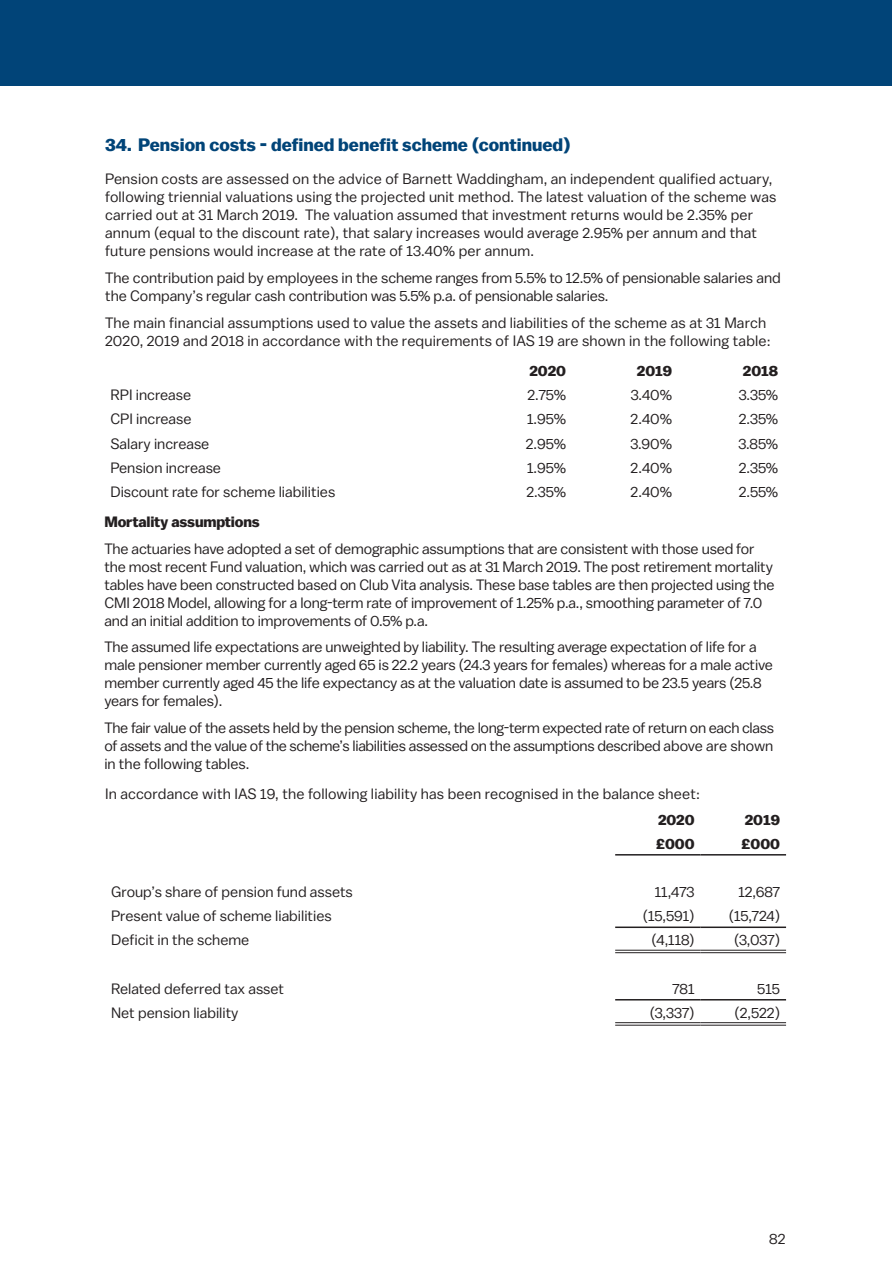
<style>
.page{position:relative;width:892px;height:1264px;background:#fff}
.page>*{position:absolute;margin:0;border:0;box-sizing:border-box;transform-origin:0 0}
.t1{font:700 18px "Balto";color:#014478}
.t2{font:15px/18px "Balto";letter-spacing:-.005em;color:#231f20}
.t3{font:700 15px "Balto";letter-spacing:-.01em;color:#231f20}
</style>
<div class="page">
<div style="left:0;top:0;width:892px;height:85px;background:#014478"></div>
<hr style="left:615px;top:854px;width:85px;height:1px;background:#231f20">
<hr style="left:700px;top:854px;width:86px;height:1px;background:#231f20">
<hr style="left:615px;top:950px;width:85px;height:1px;background:#231f20">
<hr style="left:615px;top:952px;width:85px;height:1px;background:#231f20">
<hr style="left:700px;top:950px;width:86px;height:1px;background:#231f20">
<hr style="left:700px;top:952px;width:86px;height:1px;background:#231f20">
<hr style="left:615px;top:926px;width:85px;height:2px;background:#231f20">
<hr style="left:700px;top:926px;width:86px;height:2px;background:#231f20">
<hr style="left:615px;top:999px;width:85px;height:1px;background:#231f20">
<hr style="left:700px;top:999px;width:86px;height:1px;background:#231f20">
<hr style="left:615px;top:1022px;width:85px;height:1px;background:#231f20">
<hr style="left:615px;top:1024px;width:85px;height:1px;background:#231f20">
<hr style="left:700px;top:1022px;width:86px;height:1px;background:#231f20">
<hr style="left:700px;top:1024px;width:86px;height:1px;background:#231f20">
<p class="t1" style="left:105px;top:134px;width:467px">34. Pension costs - defined benefit scheme (continued)</p>
<p class="t2" style="left:105px;top:170px;width:673px">Pension costs are assessed on the advice of Barnett Waddingham, an independent qualified actuary, following triennial valuations using the projected unit method. The latest valuation of the scheme was carried out at 31 March 2019. The valuation assumed that investment returns would be 2.35% per annum (equal to the discount rate), that salary increases would average 2.95% per annum and that future pensions would increase at the rate of 13.40% per annum.</p>
<p class="t2" style="left:105px;top:268px;width:677px">The contribution paid by employees in the scheme ranges from 5.5% to 12.5% of pensionable salaries and the Company’s regular cash contribution was 5.5% p.a. of pensionable salaries.</p>
<p class="t2" style="left:105px;top:313px;width:667px">The main financial assumptions used to value the assets and liabilities of the scheme as at 31 March<br>2020, 2019 and 2018 in accordance with the requirements of IAS 19 are shown in the following table:</p>
<p class="t3" style="left:529px;top:362px;width:38px">2020</p>
<p class="t3" style="left:637px;top:362px;width:37px">2019</p>
<p class="t3" style="left:743px;top:362px;width:37px">2018</p>
<p class="t2" style="left:110px;top:385px;width:82px">RPI increase</p>
<p class="t2" style="left:527px;top:385px;width:40px">2.75%</p>
<p class="t2" style="left:630px;top:385px;width:43px">3.40%</p>
<p class="t2" style="left:739px;top:385px;width:41px">3.35%</p>
<p class="t2" style="left:110px;top:410px;width:83px">CPI increase</p>
<p class="t2" style="left:527px;top:410px;width:40px">1.95%</p>
<p class="t2" style="left:630px;top:410px;width:43px">2.40%</p>
<p class="t2" style="left:739px;top:410px;width:41px">2.35%</p>
<p class="t2" style="left:110px;top:434px;width:100px">Salary increase</p>
<p class="t2" style="left:526px;top:434px;width:42px">2.95%</p>
<p class="t2" style="left:630px;top:434px;width:43px">3.90%</p>
<p class="t2" style="left:738px;top:434px;width:41px">3.85%</p>
<p class="t2" style="left:110px;top:458px;width:112px">Pension increase</p>
<p class="t2" style="left:527px;top:458px;width:40px">1.95%</p>
<p class="t2" style="left:630px;top:458px;width:43px">2.40%</p>
<p class="t2" style="left:739px;top:458px;width:41px">2.35%</p>
<p class="t2" style="left:110px;top:482px;width:226px">Discount rate for scheme liabilities</p>
<p class="t2" style="left:526px;top:482px;width:41px">2.35%</p>
<p class="t2" style="left:630px;top:482px;width:43px">2.40%</p>
<p class="t2" style="left:738px;top:482px;width:41px">2.55%</p>
<p class="t3" style="left:104px;top:513px;width:157px">Mortality assumptions</p>
<p class="t2" style="left:104px;top:539px;width:672px">The actuaries have adopted a set of demographic assumptions that are consistent with those used for the most recent Fund valuation, which was carried out as at 31 March 2019. The post retirement mortality tables have been constructed based on Club Vita analysis. These base tables are then projected using the CMI 2018 Model, allowing for a long-term rate of improvement of 1.25% p.a., smoothing parameter of 7.0 and an initial addition to improvements of 0.5% p.a.</p>
<p class="t2" style="left:104px;top:637px;width:670px">The assumed life expectations are unweighted by liability. The resulting average expectation of life for a male pensioner member currently aged 65 is 22.2 years (24.3 years for females) whereas for a male active member currently aged 45 the life expectancy as at the valuation date is assumed to be 23.5 years (25.8 years for females).</p>
<p class="t2" style="left:104px;top:718px;width:671px;text-align:justify">The fair value of the assets held by the pension scheme, the long-term expected rate of return on each class of assets and the value of the scheme’s liabilities assessed on the assumptions described above are shown in the following tables.</p>
<p class="t2" style="left:105px;top:784px;width:596px">In accordance with IAS 19, the following liability has been recognised in the balance sheet:</p>
<p class="t3" style="left:658px;top:810px;width:38px">2020</p>
<p class="t3" style="left:745px;top:810px;width:37px">2019</p>
<p class="t3" style="left:656px;top:834px;width:40px">£000</p>
<p class="t3" style="left:741px;top:834px;width:40px">£000</p>
<p class="t2" style="left:111px;top:882px;width:243px">Group’s share of pension fund assets</p>
<p class="t2" style="left:655px;top:882px;width:41px">11,473</p>
<p class="t2" style="left:738px;top:882px;width:43px">12,687</p>
<p class="t2" style="left:111px;top:906px;width:222px">Present value of scheme liabilities</p>
<p class="t2" style="left:643px;top:906px;width:53px">(15,591)</p>
<p class="t2" style="left:729px;top:906px;width:53px">(15,724)</p>
<p class="t2" style="left:111px;top:930px;width:140px">Deficit in the scheme</p>
<p class="t2" style="left:651px;top:930px;width:44px">(4,118)</p>
<p class="t2" style="left:734px;top:930px;width:47px">(3,037)</p>
<p class="t2" style="left:111px;top:979px;width:175px">Related deferred tax asset</p>
<p class="t2" style="left:672px;top:979px;width:24px">781</p>
<p class="t2" style="left:757px;top:979px;width:24px">515</p>
<p class="t2" style="left:111px;top:1003px;width:129px">Net pension liability</p>
<p class="t2" style="left:650px;top:1003px;width:46px">(3,337)</p>
<p class="t2" style="left:734px;top:1003px;width:47px">(2,522)</p>
<p class="t2" style="left:769px;top:1228px;width:18px">82</p>
</div>
